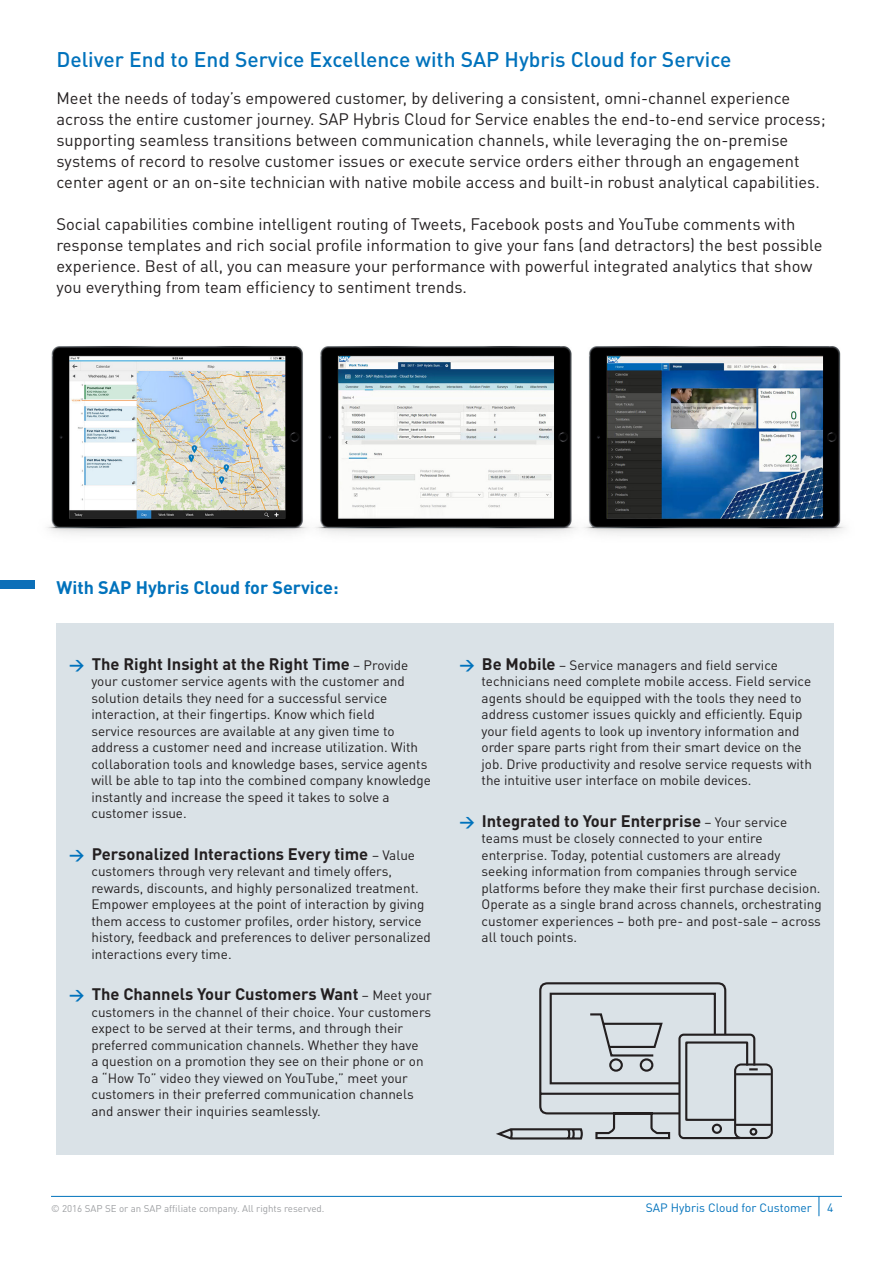
<style>
.page{position:relative;width:893px;height:1263px;background:#fff}
.page>*{position:absolute;margin:0;border:0;box-sizing:border-box;transform-origin:0 0}
.Bullets_blue_copy{font:500 21px "DINOT";color:#0072bc}
.Bullets_blue_copy-2{font:700 18px "DINOT";color:#0072bc}
.bulltes{font:16.5px/21px "DINOT";color:#231f20}
.t1{font:700 16.5px "DINOT";color:#231f20}
.t2{font:13.5px/16.5px "DINOT";color:#231f20}
.t3{font:12px "DINOT";color:#0072bc}
.t4{font:9.75px "DINOT";color:#9d9fa2}
.s1{font-size:15px;color:#0072bc}
.s2{font-weight:400;font-size:13.5px}
.s3{font-weight:700;font-size:15px;color:#0072bc}
.s4{font-weight:700;font-size:16.5px}
</style>
<div class="page">
<svg style="left:819px;top:1197px;width:1px;height:19px"></svg>
<hr style="left:51px;top:1196px;width:791px;height:1px;background:#0072bc">
<div style="left:56px;top:623px;width:778px;height:531px;background:#dae2e7"></div>
<img style="left:47px;top:346px;width:798px;height:188px">
<svg style="left:496px;top:982px;width:277px;height:158px"></svg>
<div style="left:0;top:580px;width:34px;height:9px;background:#0c6fb8"></div>
<p class="Bullets_blue_copy" style="left:56px;top:45px;width:676px">Deliver End to End Service Excellence with SAP Hybris Cloud for Service</p>
<p class="bulltes" style="left:56px;top:87px;width:771px">Meet the needs of today’s empowered customer, by delivering a consistent, omni-channel experience across the entire customer journey. SAP Hybris Cloud for Service enables the end-to-end service process; supporting seamless transitions between communication channels, while leveraging the on-premise systems of record to resolve customer issues or execute service orders either through an engagement center agent or an on-site technician with native mobile access and built-in robust analytical capabilities.</p>
<p class="bulltes" style="left:56px;top:213px;width:767px">Social capabilities combine intelligent routing of Tweets, Facebook posts and YouTube comments with response templates and rich social profile information to give your fans (and detractors) the best possible experience. Best of all, you can measure your performance with powerful integrated analytics that show you everything from team efficiency to sentiment trends.</p>
<p class="Bullets_blue_copy-2" style="left:56px;top:575px;width:284px">With SAP Hybris Cloud for Service:</p>
<p class="t1" style="left:69px;top:652px;width:340px"><span class="s1">→</span> The Right Insight at the Right Time <span class="s2">– Provide</span></p>
<p class="t2" style="left:91px;top:672px;width:341px">your customer service agents with the customer and solution details they need for a successful service interaction, at their fingertips. Know which field<br>service resources are available at any given time to address a customer need and increase utilization. With collaboration tools and knowledge bases, service agents will be able to tap into the combined company knowledge instantly and increase the speed it takes to solve a customer issue.</p>
<p class="t1" style="left:69px;top:842px;width:347px"><span class="s1">→</span> Personalized Interactions Every time <span class="s2">– Value</span></p>
<p class="t2" style="left:91px;top:862px;width:341px">customers through very relevant and timely offers, rewards, discounts, and highly personalized treatment.<br>Empower employees at the point of interaction by giving them access to customer profiles, order history, service history, feedback and preferences to deliver personalized interactions every time.</p>
<p class="t1" style="left:69px;top:983px;width:364px"><span class="s1">→</span> The Channels Your Customers Want <span class="s2">– Meet your</span></p>
<p class="t2" style="left:91px;top:1003px;width:341px">customers in the channel of their choice. Your customers expect to be served at their terms, and through their preferred communication channels. Whether they have<br>a question on a promotion they see on their phone or on a “How To” video they viewed on YouTube,” meet your customers in their preferred communication channels and answer their inquiries seamlessly.</p>
<p class="t2" style="left:482px;top:656px;width:332px;text-indent:-22px"><span class="s3">→</span> <span class="s4">Be Mobile</span> – Service managers and field service technicians need complete mobile access. Field service agents should be equipped with the tools they need to address customer issues quickly and efficiently. Equip your field agents to look up inventory information and order spare parts right from their smart device on the job. Drive productivity and resolve service requests with the intuitive user interface on mobile devices.</p>
<p class="t1" style="left:459px;top:809px;width:329px"><span class="s1">→</span> Integrated to Your Enterprise <span class="s2">– Your service</span></p>
<p class="t2" style="left:482px;top:829px;width:342px">teams must be closely connected to your entire enterprise. Today, potential customers are already seeking information from companies through service platforms before they make their first purchase decision.<br>Operate as a single brand across channels, orchestrating customer experiences – both pre- and post-sale – across all touch points.</p>
<p class="t4" style="left:51px;top:1202px;width:275px">© 2016 SAP SE or an SAP affiliate company. All rights reserved.</p>
<p class="t3" style="left:646px;top:1199px;width:168px">SAP Hybris Cloud for Customer</p>
<p class="t3" style="left:827px;top:1199px;width:8px">4</p>
</div>
